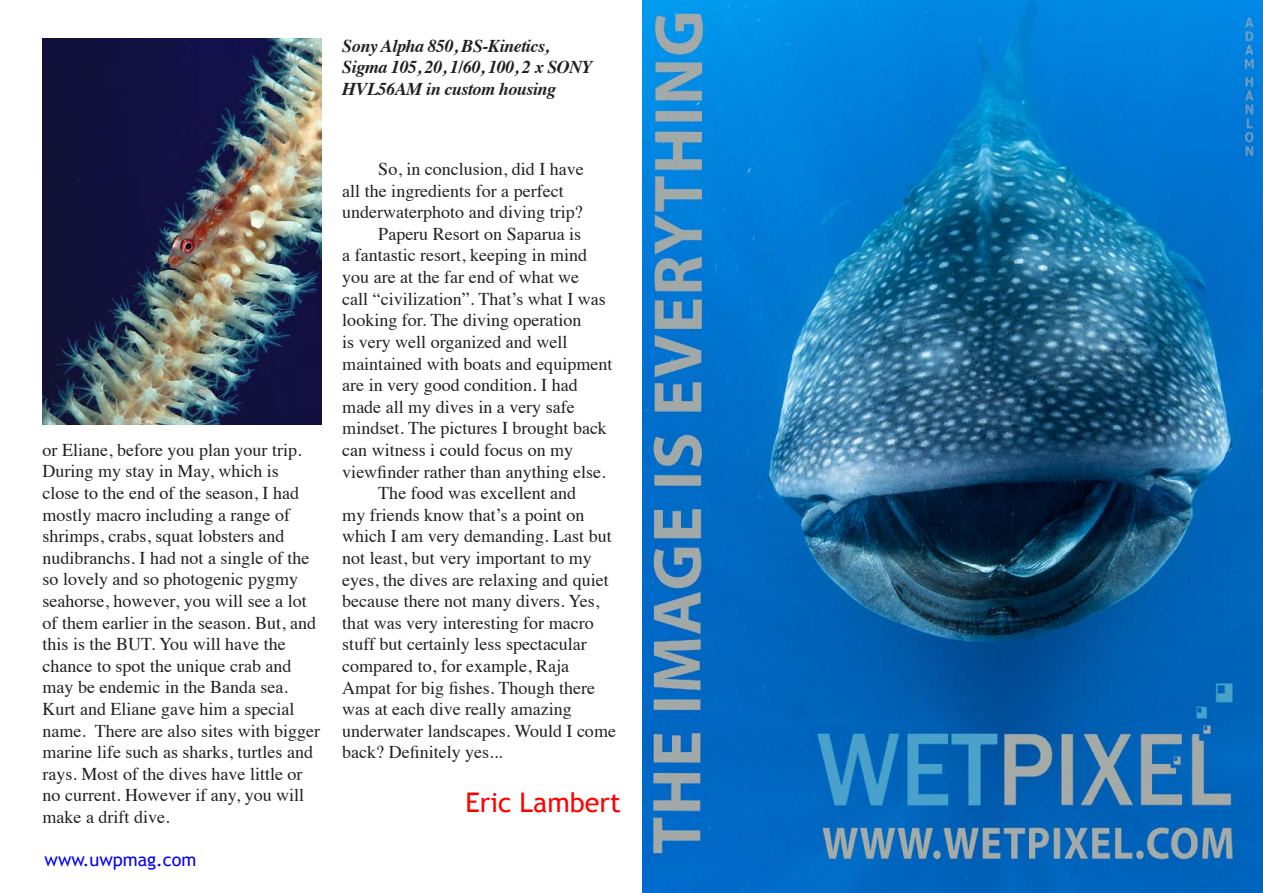
<style>
.page{position:relative;width:1263px;height:893px;background:#fff}
.page>*{position:absolute;margin:0;border:0;box-sizing:border-box;transform-origin:0 0}
.t1{font:27px "Trebuchet MS";color:#f00}
.t2{font:18px/21.6px "Times";color:#231f20}
.t3{font:italic 700 18px/21.6px "Times";letter-spacing:-.025em;color:#231f20}
.t4{font:18px "Trebuchet MS";color:#00f}
</style>
<div class="page">
<img style="left:43px;top:38px;width:278px;height:386px">
<img style="left:642px;top:0;width:621px;height:893px">
<p class="t3" style="left:342px;top:33px;width:252px">Sony Alpha 850, BS-Kinetics,<br>Sigma 105, 20, 1/60, 100, 2 x SONY<br>HVL56AM in custom housing</p>
<p class="t2" style="left:43px;top:437px;width:279px">or Eliane, before you plan your trip.<br>During my stay in May, which is close to the end of the season, I had mostly macro including a range of shrimps, crabs, squat lobsters and nudibranchs. I had not a single of the so lovely and so photogenic pygmy seahorse, however, you will see a lot of them earlier in the season. But, and this is the BUT. You will have the chance to spot the unique crab and may be endemic in the Banda sea.<br>Kurt and Eliane gave him a special name. There are also sites with bigger marine life such as sharks, turtles and rays. Most of the dives have little or no current. However if any, you will make a drift dive.</p>
<p class="t4" style="left:45px;top:849px;width:153px">www.uwpmag.com</p>
<p class="t2" style="left:378px;top:157px;width:207px">So, in conclusion, did I have</p>
<p class="t2" style="left:342px;top:178px;width:223px">all the ingredients for a perfect</p>
<p class="t2" style="left:342px;top:200px;width:242px">underwaterphoto and diving trip?</p>
<p class="t2" style="left:378px;top:221px;width:204px">Paperu Resort on Saparua is</p>
<p class="t2" style="left:342px;top:243px;width:246px">a fantastic resort, keeping in mind</p>
<p class="t2" style="left:342px;top:265px;width:238px">you are at the far end of what we</p>
<p class="t2" style="left:342px;top:286px;width:265px">call “civilization”. That’s what I was</p>
<p class="t2" style="left:342px;top:308px;width:241px">looking for. The diving operation</p>
<p class="t2" style="left:342px;top:329px;width:227px">is very well organized and well</p>
<p class="t2" style="left:342px;top:351px;width:271px">maintained with boats and equipment</p>
<p class="t2" style="left:342px;top:373px;width:237px">are in very good condition. I had</p>
<p class="t2" style="left:342px;top:394px;width:234px">made all my dives in a very safe</p>
<p class="t2" style="left:342px;top:416px;width:266px">mindset. The pictures I brought back</p>
<p class="t2" style="left:342px;top:437px;width:232px">can witness i could focus on my</p>
<p class="t2" style="left:342px;top:459px;width:265px">viewfinder rather than anything else.</p>
<p class="t2" style="left:378px;top:481px;width:199px">The food was excellent and</p>
<p class="t2" style="left:342px;top:502px;width:243px">my friends know that’s a point on</p>
<p class="t2" style="left:342px;top:524px;width:271px">which I am very demanding. Last but</p>
<p class="t2" style="left:342px;top:545px;width:251px">not least, but very important to my</p>
<p class="t2" style="left:342px;top:567px;width:268px">eyes, the dives are relaxing and quiet</p>
<p class="t2" style="left:342px;top:589px;width:258px">because there not many divers. Yes,</p>
<p class="t2" style="left:342px;top:610px;width:253px">that was very interesting for macro</p>
<p class="t2" style="left:342px;top:632px;width:246px">stuff but certainly less spectacular</p>
<p class="t2" style="left:342px;top:653px;width:228px">compared to, for example, Raja</p>
<p class="t2" style="left:342px;top:675px;width:254px">Ampat for big fishes. Though there</p>
<p class="t2" style="left:342px;top:697px;width:231px">was at each dive really amazing</p>
<p class="t2" style="left:342px;top:718px;width:275px">underwater landscapes. Would I come</p>
<p class="t2" style="left:342px;top:740px;width:162px">back? Definitely yes...</p>
<h1 class="t1" style="left:465px;top:787px;width:157px">Eric Lambert</h1>
</div>
